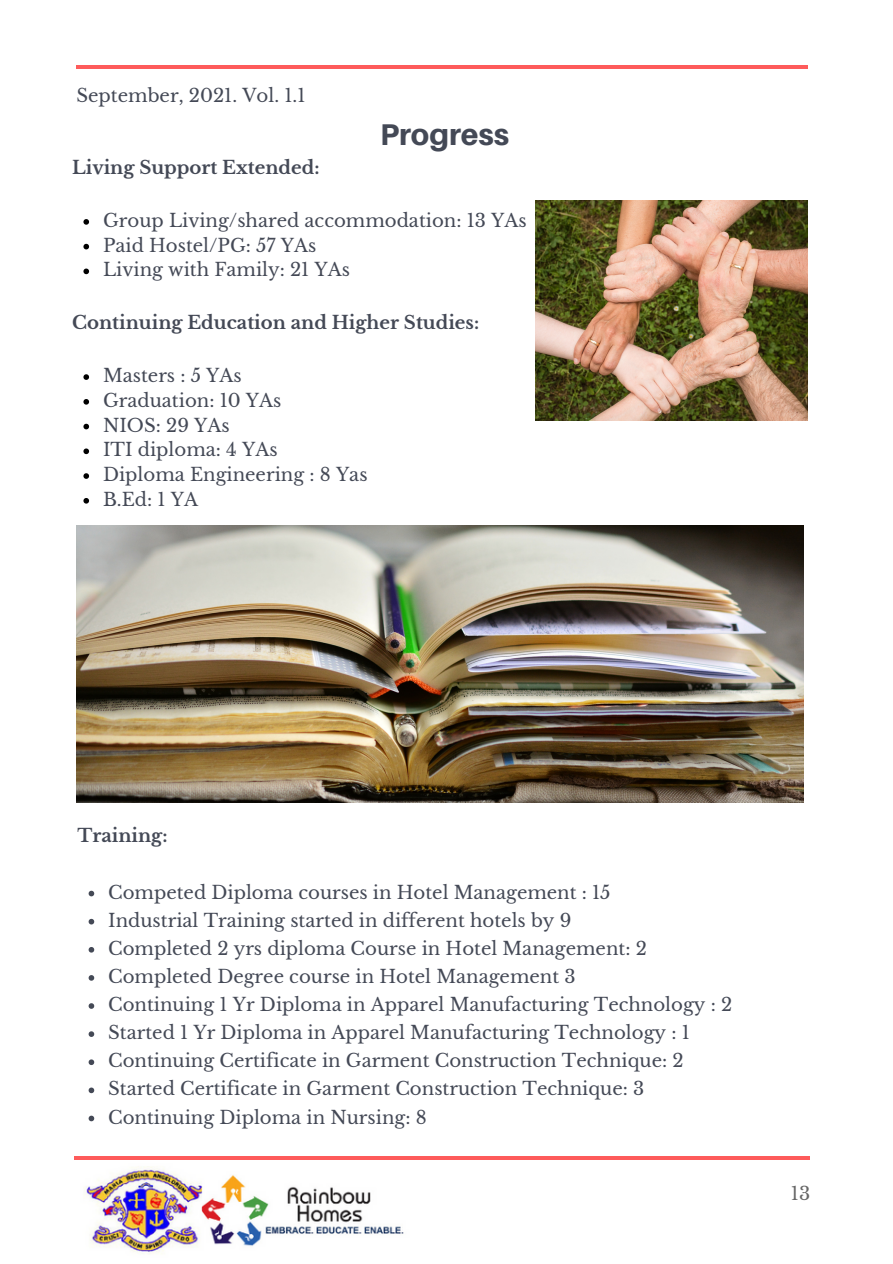
<style>
.page{position:relative;width:893px;height:1264px;background:#fff}
.page>*{position:absolute;margin:0;border:0;box-sizing:border-box;transform-origin:0 0}
.t1{font:800 30px "Aileron";color:#444956}
.t2{font:18.15px/28px "Libre Baskerville";color:#444956}
.t3{font:700 18.15px "Libre Baskerville";color:#444956}
.t4{font:18.15px "Libre Baskerville";color:#666}
</style>
<div class="page">
<hr style="left:76px;top:65px;width:731px;height:4px;background:#fe5b5b">
<hr style="left:74px;top:1156px;width:735px;height:3px;background:#fe5b5b">
<img style="left:84px;top:1166px;width:320px;height:88px">
<img style="left:76px;top:525px;width:727px;height:277px">
<img style="left:535px;top:200px;width:272px;height:220px">
<svg style="left:83px;top:219px;width:6px;height:6px"></svg>
<svg style="left:83px;top:244px;width:6px;height:5px"></svg>
<svg style="left:83px;top:268px;width:6px;height:6px"></svg>
<svg style="left:83px;top:374px;width:6px;height:6px"></svg>
<svg style="left:83px;top:399px;width:6px;height:5px"></svg>
<svg style="left:83px;top:424px;width:6px;height:5px"></svg>
<svg style="left:83px;top:448px;width:6px;height:6px"></svg>
<svg style="left:83px;top:473px;width:6px;height:6px"></svg>
<svg style="left:83px;top:498px;width:6px;height:5px"></svg>
<svg style="left:89px;top:890px;width:5px;height:6px"></svg>
<svg style="left:89px;top:918px;width:5px;height:6px"></svg>
<svg style="left:89px;top:947px;width:5px;height:5px"></svg>
<svg style="left:89px;top:975px;width:5px;height:5px"></svg>
<svg style="left:89px;top:1003px;width:5px;height:5px"></svg>
<svg style="left:89px;top:1031px;width:5px;height:5px"></svg>
<svg style="left:89px;top:1059px;width:5px;height:6px"></svg>
<svg style="left:89px;top:1087px;width:5px;height:6px"></svg>
<svg style="left:89px;top:1115px;width:5px;height:6px"></svg>
<p class="t2" style="left:76px;top:82px;width:230px">September, 2021. Vol. 1.1</p>
<p class="t3" style="left:72px;top:156px;width:249px">Living Support Extended:</p>
<h1 class="t1" style="left:380px;top:116px;width:131px">Progress</h1>
<p class="t2" style="left:103px;top:208px;width:425px;line-height:24.8px">Group Living/shared accommodation: 13 YAs<br>Paid Hostel/PG: 57 YAs<br>Living with Family: 21 YAs</p>
<p class="t3" style="left:72px;top:312px;width:408px">Continuing Education and Higher Studies:</p>
<p class="t2" style="left:103px;top:363px;width:266px;line-height:24.8px">Masters : 5 YAs<br>Graduation: 10 YAs<br>NIOS: 29 YAs<br>ITI diploma: 4 YAs<br>Diploma Engineering : 8 Yas<br>B.Ed: 1 YA</p>
<p class="t3" style="left:77px;top:824px;width:92px">Training:</p>
<p class="t2" style="left:108px;top:878px;width:625px">Competed Diploma courses in Hotel Management : 15<br>Industrial Training started in different hotels by 9<br>Completed 2 yrs diploma Course in Hotel Management: 2<br>Completed Degree course in Hotel Management 3<br>Continuing 1 Yr Diploma in Apparel Manufacturing Technology : 2<br>Started 1 Yr Diploma in Apparel Manufacturing Technology : 1<br>Continuing Certificate in Garment Construction Technique: 2<br>Started Certificate in Garment Construction Technique: 3<br>Continuing Diploma in Nursing: 8</p>
<p class="t4" style="left:790px;top:1181px;width:21px">13</p>
</div>
